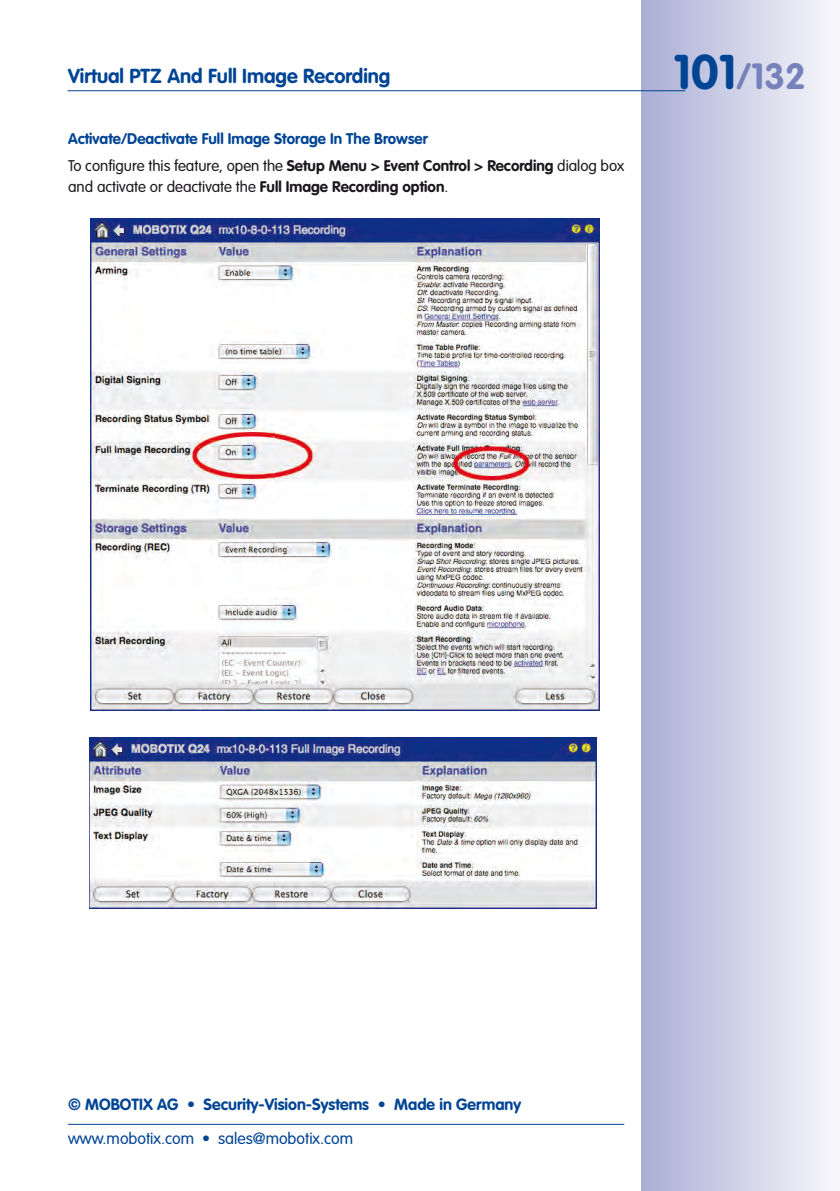
<style>
.page{position:relative;width:840px;height:1191px;background:#fff}
.page>*{position:absolute;margin:0;border:0;box-sizing:border-box;transform-origin:0 0}
.t1{font:700 36px "VAG Rounded LT Pro";color:#7683bb}
.t2{font:700 20px "VAG Rounded LT Pro";color:#004494}
.t3{font:700 16px "VAG Rounded LT Pro";color:#004494}
.t4{font:300 16px "VAG Rounded LT Pro";color:#004494}
.t5{font:700 15.2px/27.2px "VAG Rounded LT Pro";color:#004494}
.t6{font:300 15.2px "VAG Rounded LT Pro";color:#1a171c}
.s1{font-weight:300;color:#1a171c}
.s2{color:#1a171c}
.s3{font-weight:700}
.s4{font-size:48px;color:#004494}
</style>
<div class="page">
<div style="left:641px;top:0;width:198px;height:1191px;background:linear-gradient(to right,#a9aed5,#f8f7fb)"></div>
<hr style="left:67px;top:90px;width:617px;height:1px;background:#004494">
<hr style="left:68px;top:1123px;width:556px;height:1px;background:#004494">
<img style="left:90px;top:218px;width:509px;height:493px">
<img style="left:89px;top:737px;width:507px;height:171px">
<h2 class="t2" style="left:68px;top:63px;width:323px">Virtual PTZ And Full Image Recording</h2>
<p class="t5" style="left:68px;top:125px;width:557px">Activate/Deactivate Full Image Storage In The Browser<br><span class="s1">To configure this feature, open the</span> <span class="s2">Setup Menu &gt; Event Control &gt; Recording</span> <span class="s1">dialog box</span></p>
<p class="t6" style="left:68px;top:177px;width:381px">and activate or deactivate the <span class="s3">Full Image Recording option</span>.</p>
<h1 class="t1" style="left:673px;top:53px;width:134px"><span class="s4">101</span>/132</h1>
<p class="t3" style="left:68px;top:1094px;width:454px">© MOBOTIX AG • Security-Vision-Systems • Made in Germany</p>
<p class="t4" style="left:68px;top:1129px;width:286px">www.mobotix.com • sales@mobotix.com</p>
</div>
